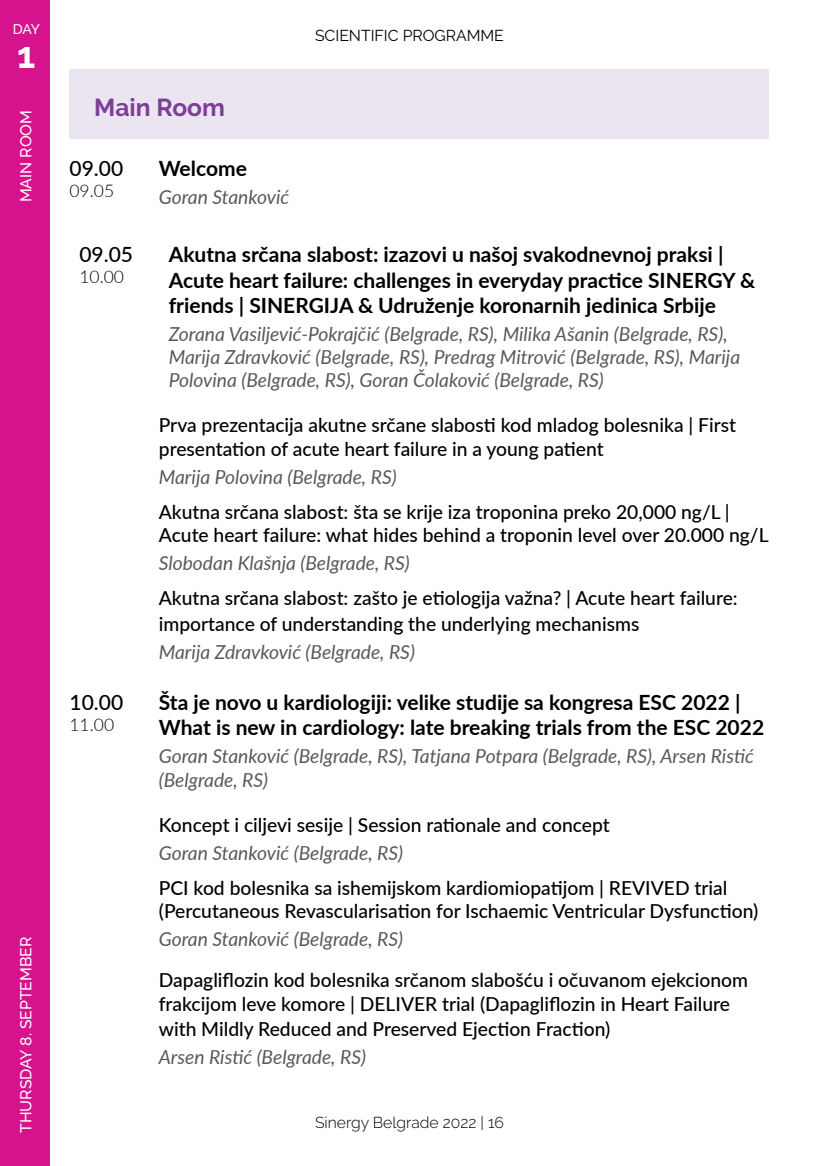
<style>
.page{position:relative;width:819px;height:1166px;background:#fff}
.page>*{position:absolute;margin:0;border:0;box-sizing:border-box;transform-origin:0 0}
.t1{font:700 36.75px "Raleway";color:#fff}
.t2{font:700 24.5px "Raleway";color:#7e3e97}
.t3{font:700 21px/25.2px "Lato";color:#000}
.t4{font:500 21px "Lato";color:#000}
.t5{font:500 19.25px/23.1px "Lato";color:#000}
.t6{font:italic 19.25px/23.1px "Lato";color:#58595b}
.t7{font:300 17.5px "Lato";color:#000}
.t8{font:500 15.75px "Raleway";color:#fff}
.t9{font:300 15.75px "Raleway";color:#000}
.t10{font:15.75px "Raleway";color:#000}
.t11{font:500 14px "Raleway";color:#fff}
</style>
<div class="page">
<div style="left:0;top:0;width:50px;height:1166px;background:#d6128d"></div>
<div style="left:69px;top:69px;width:700px;height:70px;background:#ebe4f1"></div>
<p class="t11" style="left:13px;top:20px;width:29px">DAY</p>
<h1 class="t1" style="left:17px;top:34px;width:20px">1</h1>
<p class="t8" style="left:17px;top:202px;width:94px;rotate:-90deg">MAIN ROOM</p>
<p class="t8" style="left:17px;top:1133px;width:198px;rotate:-90deg">THURSDAY 8. SEPTEMBER</p>
<p class="t2" style="left:94px;top:93px;width:132px">Main Room</p>
<p class="t4" style="left:69px;top:153px;width:55px">09.00</p>
<p class="t7" style="left:69px;top:178px;width:46px">09.05</p>
<p class="t3" style="left:159px;top:154px;width:90px">Welcome</p>
<p class="t6" style="left:159px;top:184px;width:132px">Goran Stanković</p>
<p class="t10" style="left:315px;top:27px;width:190px">SCIENTIFIC PROGRAMME</p>
<p class="t4" style="left:79px;top:240px;width:55px">09.05</p>
<p class="t7" style="left:79px;top:265px;width:46px">10.00</p>
<p class="t4" style="left:69px;top:687px;width:55px">10.00</p>
<p class="t7" style="left:69px;top:713px;width:46px">11.00</p>
<p class="t3" style="left:169px;top:241px;width:588px">Akutna srčana slabost: izazovi u našoj svakodnevnoj praksi |<br>Acute heart failure: challenges in everyday practice SINERGY &amp; friends | SINERGIJA &amp; Udruženje koronarnih jedinica Srbije</p>
<p class="t6" style="left:169px;top:322px;width:573px">Zorana Vasiljević-Pokrajčić (Belgrade, RS), Milika Ašanin (Belgrade, RS),<br>Marija Zdravković (Belgrade, RS), Predrag Mitrović (Belgrade, RS), Marija<br>Polovina (Belgrade, RS), Goran Čolaković (Belgrade, RS)</p>
<p class="t5" style="left:159px;top:413px;width:578px">Prva prezentacija akutne srčane slabosti kod mladog bolesnika | First presentation of acute heart failure in a young patient</p>
<p class="t6" style="left:159px;top:464px;width:239px">Marija Polovina (Belgrade, RS)</p>
<p class="t5" style="left:159px;top:499px;width:611px">Akutna srčana slabost: šta se krije iza troponina preko 20,000 ng/L |<br>Acute heart failure: what hides behind a troponin level over 20.000 ng/L</p>
<p class="t6" style="left:159px;top:551px;width:252px">Slobodan Klašnja (Belgrade, RS)</p>
<p class="t5" style="left:159px;top:585px;width:580px;line-height:25.2px">Akutna srčana slabost: zašto je etiologija važna? | Acute heart failure: importance of understanding the underlying mechanisms</p>
<p class="t6" style="left:159px;top:639px;width:258px">Marija Zdravković (Belgrade, RS)</p>
<p class="t3" style="left:159px;top:689px;width:607px">Šta je novo u kardiologiji: velike studije sa kongresa ESC 2022 |<br>What is new in cardiology: late breaking trials from the ESC 2022</p>
<p class="t6" style="left:159px;top:744px;width:596px">Goran Stanković (Belgrade, RS), Tatjana Potpara (Belgrade, RS), Arsen Ristić (Belgrade, RS)</p>
<p class="t5" style="left:159px;top:812px;width:452px">Koncept i ciljevi sesije | Session rationale and concept</p>
<p class="t6" style="left:159px;top:840px;width:246px">Goran Stanković (Belgrade, RS)</p>
<p class="t5" style="left:159px;top:876px;width:601px">PCI kod bolesnika sa ishemijskom kardiomiopatijom | REVIVED trial (Percutaneous Revascularisation for Ischaemic Ventricular Dysfunction)</p>
<p class="t6" style="left:159px;top:927px;width:246px">Goran Stanković (Belgrade, RS)</p>
<p class="t5" style="left:159px;top:968px;width:590px">Dapagliflozin kod bolesnika srčanom slabošću i očuvanom ejekcionom frakcijom leve komore | DELIVER trial (Dapagliflozin in Heart Failure</p>
<p class="t5" style="left:159px;top:1016px;width:453px">with Mildly Reduced and Preserved Ejection Fraction)</p>
<p class="t6" style="left:159px;top:1044px;width:209px">Arsen Ristić (Belgrade, RS)</p>
<p class="t9" style="left:315px;top:1113px;width:190px">Sinergy Belgrade 2022 | 16</p>
</div>
